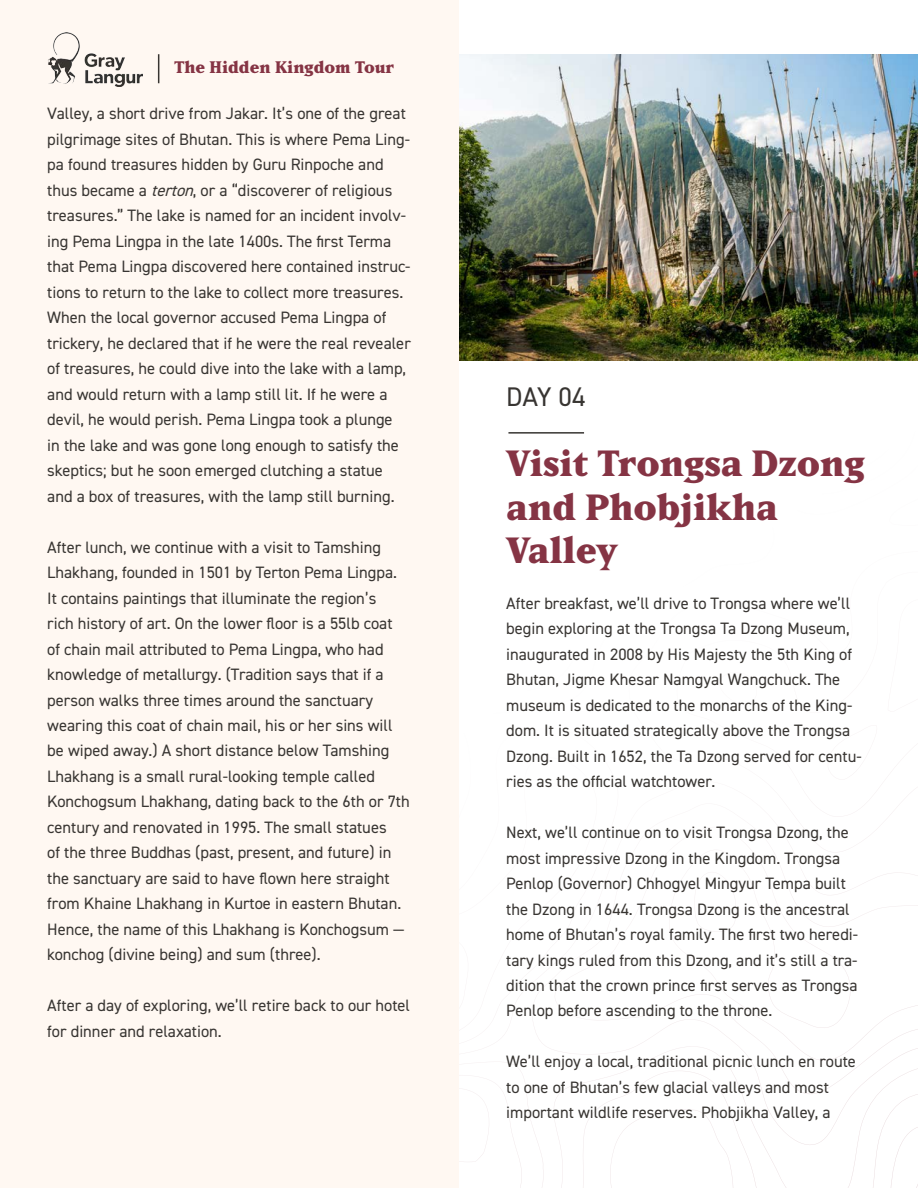
<style>
.page{position:relative;width:918px;height:1188px;background:#fff}
.page>*{position:absolute;margin:0;border:0;box-sizing:border-box;transform-origin:0 0}
.t1{font:800 36px/43.2px "Matrix IIOT";color:#853444}
.t2{font:27px "DIN2014";color:#383532}
.t3{font:16.5px/25.5px "DIN2014";color:#383532}
.t4{font:800 16.5px "Matrix IIOT";color:#853444}
.s1{font-style:italic}
</style>
<div class="page">
<div style="left:0;top:0;width:459px;height:1188px;background:#fff8f2"></div>
<img style="left:48px;top:32px;width:95px;height:54px">
<svg style="left:158px;top:54px;width:1px;height:29px"></svg>
<hr style="left:508px;top:432px;width:76px;height:2px;background:#383532">
<img style="left:459px;top:54px;width:459px;height:307px">
<p class="t4" style="left:174px;top:58px;width:221px">The Hidden Kingdom Tour</p>
<p class="t3" style="left:47px;top:100px;width:365px">Valley, a short drive from Jakar. It’s one of the great pilgrimage sites of Bhutan. This is where Pema Ling&shy;pa found treasures hidden by Guru Rinpoche and thus became a <span class="s1">terton</span>, or a “discoverer of religious treasures.” The lake is named for an incident involv&shy;ing Pema Lingpa in the late 1400s. The first Terma that Pema Lingpa discovered here contained instruc&shy;tions to return to the lake to collect more treasures.<br>When the local governor accused Pema Lingpa of trickery, he declared that if he were the real revealer of treasures, he could dive into the lake with a lamp, and would return with a lamp still lit. If he were a devil, he would perish. Pema Lingpa took a plunge<br>in the lake and was gone long enough to satisfy the skeptics; but he soon emerged clutching a statue and a box of treasures, with the lamp still burning.</p>
<p class="t3" style="left:47px;top:534px;width:364px">After lunch, we continue with a visit to Tamshing Lhakhang, founded in 1501 by Terton Pema Lingpa.<br>It contains paintings that illuminate the region’s<br>rich history of art. On the lower floor is a 55lb coat<br>of chain mail attributed to Pema Lingpa, who had knowledge of metallurgy. (Tradition says that if a person walks three times around the sanctuary wearing this coat of chain mail, his or her sins will be wiped away.) A short distance below Tamshing Lhakhang is a small rural-looking temple called Konchogsum Lhakhang, dating back to the 6th or 7th century and renovated in 1995. The small statues<br>of the three Buddhas (past, present, and future) in the sanctuary are said to have flown here straight from Khaine Lhakhang in Kurtoe in eastern Bhutan.<br>Hence, the name of this Lhakhang is Konchogsum — konchog (divine being) and sum (three).</p>
<p class="t3" style="left:47px;top:993px;width:364px">After a day of exploring, we’ll retire back to our hotel for dinner and relaxation.</p>
<p class="t2" style="left:506px;top:379px;width:81px">DAY 04</p>
<p class="t1" style="left:506px;top:441px;width:360px">Visit Trongsa Dzong and Phobjikha<br>Valley</p>
<p class="t3" style="left:506px;top:590px;width:357px">After breakfast, we’ll drive to Trongsa where we’ll begin exploring at the Trongsa Ta Dzong Museum, inaugurated in 2008 by His Majesty the 5th King of Bhutan, Jigme Khesar Namgyal Wangchuck. The museum is dedicated to the monarchs of the King&shy;dom. It is situated strategically above the Trongsa Dzong. Built in 1652, the Ta Dzong served for centu&shy;ries as the official watchtower.</p>
<p class="t3" style="left:506px;top:819px;width:353px">Next, we’ll continue on to visit Trongsa Dzong, the most impressive Dzong in the Kingdom. Trongsa Penlop (Governor) Chhogyel Mingyur Tempa built the Dzong in 1644. Trongsa Dzong is the ancestral home of Bhutan’s royal family. The first two heredi&shy;tary kings ruled from this Dzong, and it’s still a tra&shy;dition that the crown prince first serves as Trongsa Penlop before ascending to the throne.</p>
<p class="t3" style="left:506px;top:1049px;width:351px">We’ll enjoy a local, traditional picnic lunch en route to one of Bhutan’s few glacial valleys and most important wildlife reserves. Phobjikha Valley, a</p>
</div>
